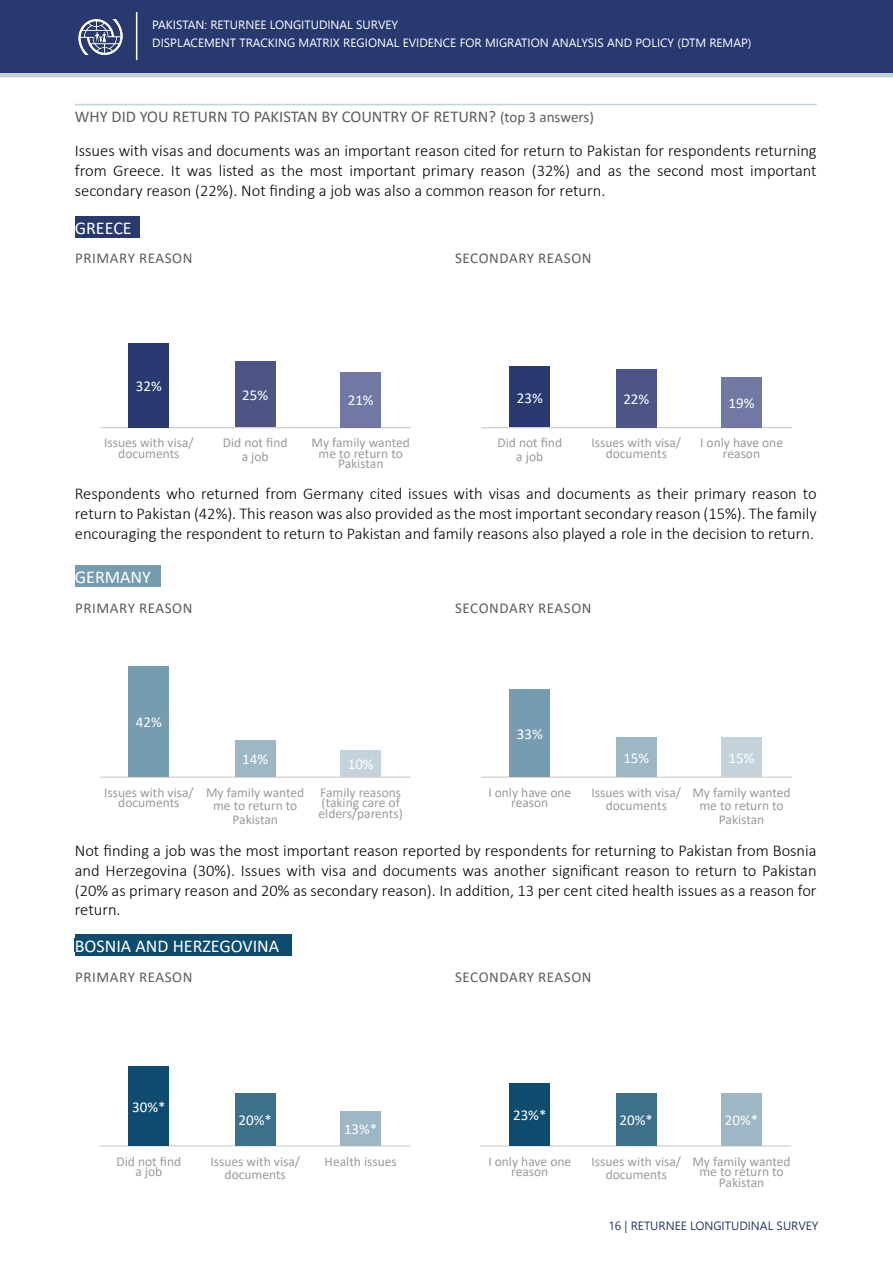
<style>
.page{position:relative;width:893px;height:1263px;background:#fff}
.page>*{position:absolute;margin:0;border:0;box-sizing:border-box;transform-origin:0 0}
.t1{font:18px "Calibri";color:#fff}
.t2{font:300 16.5px/19.8px "Calibri";color:#040503;text-align:justify}
.t3{font:16.5px "Calibri";color:#5d5d60}
.Body_text{font:15px "Calibri";letter-spacing:.04em;color:#5d5d60}
.t4{font:15px "Calibri";color:#fff}
.t5{font:13.5px/10.5px "Calibri";color:#999b9e;text-align:center}
.t6{font:12px/18px "Nirmala UI";color:#fff}
.t7{font:12px "Nirmala UI";color:#27396f}
.s1{font-size:15px}
</style>
<div class="page">
<svg style="left:0;top:72px;width:893px;height:5px;background:#a3b3c5"></svg>
<div style="left:0;top:0;width:893px;height:72px;background:#27396f"></div>
<hr style="left:136px;top:12px;width:1px;height:48px;background:#fff">
<img style="left:78px;top:19px;width:45px;height:36px">
<div style="left:75px;top:216px;width:65px;height:21px;background:#27396f"></div>
<hr style="left:75px;top:104px;width:742px;height:1px;background:#c3d2db">
<hr style="left:100px;top:427px;width:311px;height:1px;background:#ceccca">
<div style="left:235px;top:361px;width:41px;height:66px;background:#4c5585"></div>
<div style="left:340px;top:372px;width:41px;height:55px;background:#7078a3"></div>
<div style="left:129px;top:343px;width:40px;height:84px;background:#27396f"></div>
<hr style="left:481px;top:427px;width:311px;height:1px;background:#ceccca">
<div style="left:616px;top:369px;width:41px;height:58px;background:#4c5585"></div>
<div style="left:721px;top:377px;width:41px;height:50px;background:#7078a3"></div>
<div style="left:509px;top:367px;width:41px;height:60px;background:#27396f"></div>
<div style="left:75px;top:566px;width:86px;height:21px;background:#769caf"></div>
<hr style="left:100px;top:777px;width:311px;height:1px;background:#ceccca">
<div style="left:235px;top:740px;width:41px;height:37px;background:#9eb7c5"></div>
<div style="left:340px;top:750px;width:41px;height:27px;background:#c3d2db"></div>
<div style="left:129px;top:666px;width:40px;height:111px;background:#769caf"></div>
<hr style="left:481px;top:777px;width:311px;height:1px;background:#ceccca">
<div style="left:616px;top:737px;width:41px;height:40px;background:#9eb7c5"></div>
<div style="left:721px;top:737px;width:41px;height:40px;background:#c3d2db"></div>
<div style="left:509px;top:690px;width:41px;height:87px;background:#769caf"></div>
<div style="left:75px;top:934px;width:216px;height:22px;background:#0d4c6e"></div>
<hr style="left:99px;top:1145px;width:311px;height:1px;background:#ceccca">
<div style="left:235px;top:1093px;width:41px;height:52px;background:#3d708b"></div>
<div style="left:340px;top:1111px;width:41px;height:34px;background:#9eb7c5"></div>
<div style="left:129px;top:1066px;width:40px;height:79px;background:#0d4c6e"></div>
<hr style="left:480px;top:1145px;width:311px;height:1px;background:#ceccca">
<div style="left:616px;top:1093px;width:41px;height:52px;background:#3d708b"></div>
<div style="left:721px;top:1093px;width:41px;height:52px;background:#9eb7c5"></div>
<div style="left:509px;top:1083px;width:41px;height:62px;background:#0d4c6e"></div>
<p class="t6" style="left:152px;top:15px;width:601px">PAKISTAN: RETURNEE LONGITUDINAL SURVEY<br>DISPLACEMENT TRACKING MATRIX REGIONAL EVIDENCE FOR MIGRATION ANALYSIS AND POLICY (DTM REMAP)</p>
<p class="t3" style="left:75px;top:105px;width:521px">WHY DID YOU RETURN TO PAKISTAN BY COUNTRY OF RETURN? <span class="s1">(top 3 answers)</span></p>
<p class="t2" style="left:75px;top:141px;width:743px">Issues with visas and documents was an important reason cited for return to Pakistan for respondents returning from Greece. It was listed as the most important primary reason (32%) and as the second most important secondary reason (22%). Not finding a job was also a common reason for return.</p>
<p class="t1" style="left:75px;top:215px;width:58px">GREECE</p>
<p class="Body_text" style="left:75px;top:248px;width:119px">PRIMARY REASON</p>
<p class="Body_text" style="left:455px;top:248px;width:138px">SECONDARY REASON</p>
<p class="t4" style="left:136px;top:375px;width:27px">32%</p>
<p class="t5" style="left:104px;top:437px;width:91px">Issues with visa/ documents</p>
<p class="t4" style="left:242px;top:384px;width:27px">25%</p>
<p class="t4" style="left:348px;top:390px;width:27px">21%</p>
<p class="t5" style="left:223px;top:436px;width:66px;line-height:13.5px">Did not find a job</p>
<p class="t5" style="left:312px;top:437px;width:100px">My family wanted me to return to<br>Pakistan</p>
<p class="t4" style="left:517px;top:387px;width:27px">23%</p>
<p class="t5" style="left:497px;top:436px;width:66px;line-height:13.5px">Did not find a job</p>
<p class="t4" style="left:623px;top:388px;width:27px">22%</p>
<p class="t5" style="left:591px;top:437px;width:91px">Issues with visa/ documents</p>
<p class="t4" style="left:729px;top:392px;width:27px">19%</p>
<p class="t5" style="left:700px;top:437px;width:84px">I only have one reason</p>
<p class="t2" style="left:75px;top:484px;width:743px">Respondents who returned from Germany cited issues with visas and documents as their primary reason to return to Pakistan (42%). This reason was also provided as the most important secondary reason (15%). The family encouraging the respondent to return to Pakistan and family reasons also played a role in the decision to return.</p>
<p class="t1" style="left:75px;top:565px;width:78px">GERMANY</p>
<p class="Body_text" style="left:75px;top:597px;width:119px">PRIMARY REASON</p>
<p class="Body_text" style="left:455px;top:597px;width:138px">SECONDARY REASON</p>
<p class="t4" style="left:136px;top:711px;width:27px">42%</p>
<p class="t5" style="left:104px;top:787px;width:91px">Issues with visa/ documents</p>
<p class="t4" style="left:242px;top:748px;width:27px">14%</p>
<p class="t5" style="left:206px;top:785px;width:100px;line-height:13.5px">My family wanted me to return to<br>Pakistan</p>
<p class="t4" style="left:348px;top:754px;width:27px">10%</p>
<p class="t5" style="left:319px;top:787px;width:86px;text-align:left">Family reasons (taking care of elders/parents)</p>
<p class="t4" style="left:517px;top:723px;width:27px">33%</p>
<p class="t5" style="left:488px;top:787px;width:84px">I only have one reason</p>
<p class="t4" style="left:623px;top:747px;width:27px">15%</p>
<p class="t5" style="left:591px;top:785px;width:91px;line-height:13.5px">Issues with visa/ documents</p>
<p class="t4" style="left:729px;top:747px;width:27px">15%</p>
<p class="t5" style="left:692px;top:785px;width:100px;line-height:13.5px">My family wanted me to return to<br>Pakistan</p>
<p class="t2" style="left:75px;top:840px;width:743px">Not finding a job was the most important reason reported by respondents for returning to Pakistan from Bosnia and Herzegovina (30%). Issues with visa and documents was another significant reason to return to Pakistan (20% as primary reason and 20% as secondary reason). In addition, 13 per cent cited health issues as a reason for return.</p>
<p class="t1" style="left:75px;top:933px;width:206px">BOSNIA AND HERZEGOVINA</p>
<p class="Body_text" style="left:75px;top:966px;width:119px">PRIMARY REASON</p>
<p class="Body_text" style="left:455px;top:966px;width:138px">SECONDARY REASON</p>
<p class="t4" style="left:132px;top:1096px;width:35px">30%*</p>
<p class="t5" style="left:117px;top:1155px;width:66px">Did not find</p>
<p class="t5" style="left:135px;top:1166px;width:28px">a job</p>
<p class="t4" style="left:239px;top:1109px;width:35px">20%*</p>
<p class="t5" style="left:210px;top:1154px;width:91px;line-height:13.5px">Issues with visa/ documents</p>
<p class="t4" style="left:344px;top:1118px;width:35px">13%*</p>
<p class="t5" style="left:325px;top:1155px;width:74px">Health issues</p>
<p class="t4" style="left:513px;top:1104px;width:35px">23%*</p>
<p class="t5" style="left:488px;top:1155px;width:84px">I only have one reason</p>
<p class="t4" style="left:620px;top:1109px;width:35px">20%*</p>
<p class="t5" style="left:591px;top:1154px;width:91px;line-height:13.5px">Issues with visa/ documents</p>
<p class="t4" style="left:725px;top:1109px;width:35px">20%*</p>
<p class="t5" style="left:692px;top:1155px;width:100px">My family wanted me to return to<br>Pakistan</p>
<p class="t7" style="left:608px;top:1216px;width:212px">16 | RETURNEE LONGITUDINAL SURVEY</p>
</div>
